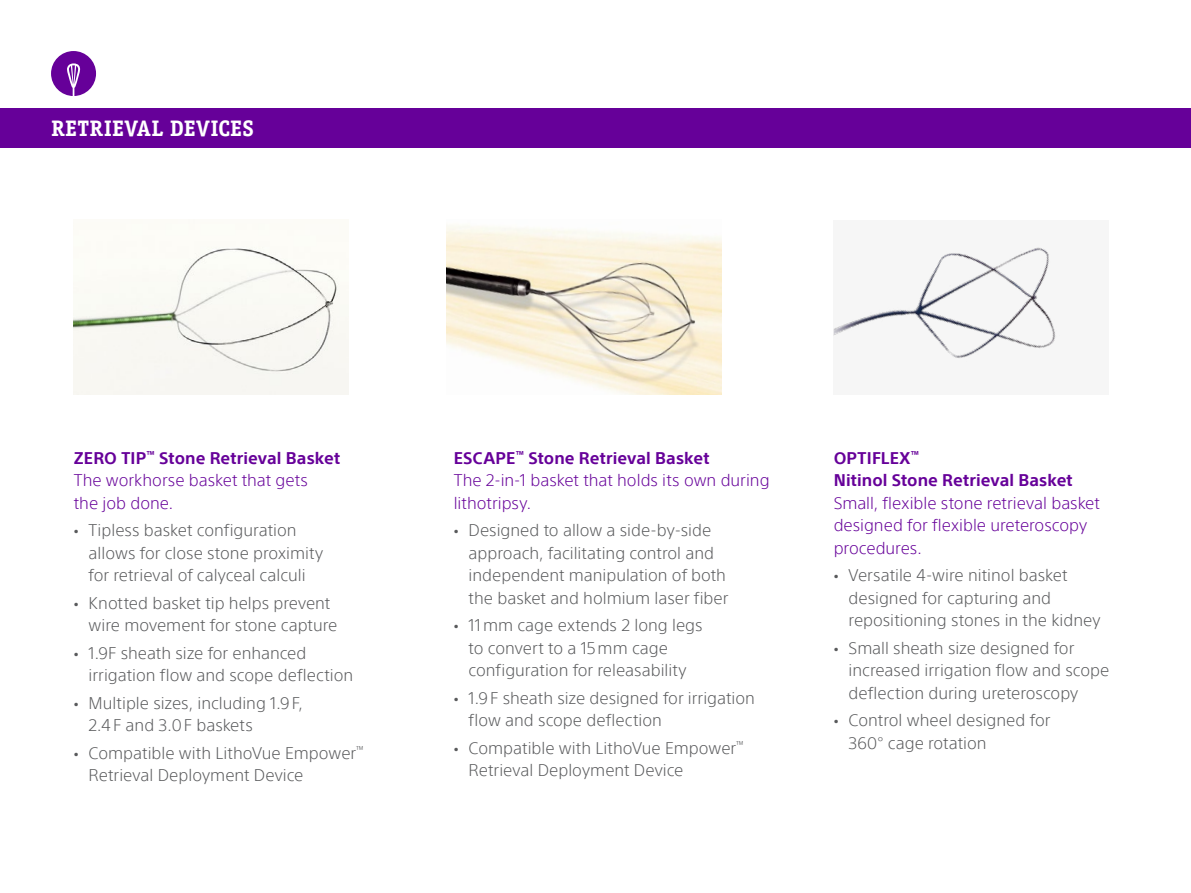
<style>
.page{position:relative;width:1191px;height:893px;background:#fff}
.page>*{position:absolute;margin:0;border:0;box-sizing:border-box;transform-origin:0 0}
.t1{font:700 22.5px "Officina Serif Std";letter-spacing:.01em;color:#fff}
.t2{font:300 16.5px/22.5px "SST";color:#58595b}
.t3{font:300 16.5px/22.5px "SST";color:#609}
.t4{font:700 16.5px/22.5px "SST";letter-spacing:.01em;color:#609}
.s1{font-weight:700}
.s2{font-size:10.5px}
</style>
<div class="page">
<div style="left:0;top:108px;width:1191px;height:39px;background:#609"></div>
<div style="left:51px;top:51px;width:45px;height:45px;background:#609;border-radius:50%"></div>
<svg style="left:67px;top:63px;width:13px;height:33px"></svg>
<img style="left:446px;top:225px;width:275px;height:170px">
<img style="left:833px;top:247px;width:227px;height:115px">
<img style="left:74px;top:247px;width:275px;height:148px">
<h1 class="t1" style="left:51px;top:114px;width:204px">RETRIEVAL DEVICES</h1>
<p class="t3" style="left:74px;top:446px;width:268px"><span class="s1">ZERO TIP</span><sup>™</sup> <span class="s1">Stone Retrieval Basket<br></span>The workhorse basket that gets<br>the job done.</p>
<p class="t2" style="left:89px;top:519px;width:236px;text-indent:-15px"><span class="s2">•</span> Tipless basket configuration allows for close stone proximity for retrieval of calyceal calculi</p>
<p class="t2" style="left:89px;top:591px;width:250px;text-indent:-15px"><span class="s2">•</span> Knotted basket tip helps prevent wire movement for stone capture</p>
<p class="t2" style="left:89px;top:641px;width:266px;text-indent:-15px"><span class="s2">•</span> 1.9F sheath size for enhanced irrigation flow and scope deflection</p>
<p class="t2" style="left:89px;top:691px;width:216px;text-indent:-15px"><span class="s2">•</span> Multiple sizes, including 1.9F,<br>2.4F and 3.0F baskets</p>
<p class="t2" style="left:89px;top:741px;width:277px;text-indent:-15px"><span class="s2">•</span> Compatible with LithoVue Empower<sup>™<br></sup>Retrieval Deployment Device</p>
<p class="t3" style="left:454px;top:446px;width:317px"><span class="s1">ESCAPE</span><sup>™</sup> <span class="s1">Stone Retrieval Basket<br></span>The 2-in-1 basket that holds its own during lithotripsy.</p>
<p class="t2" style="left:468px;top:519px;width:261px;text-indent:-15px"><span class="s2">•</span> Designed to allow a side-by-side approach, facilitating control and independent manipulation of both the basket and holmium laser fiber</p>
<p class="t2" style="left:468px;top:614px;width:235px;text-indent:-15px"><span class="s2">•</span> 11mm cage extends 2 long legs to convert to a 15mm cage configuration for releasability</p>
<p class="t2" style="left:468px;top:686px;width:288px;text-indent:-15px"><span class="s2">•</span> 1.9F sheath size designed for irrigation flow and scope deflection</p>
<p class="t2" style="left:468px;top:736px;width:277px;text-indent:-15px"><span class="s2">•</span> Compatible with LithoVue Empower<sup>™<br></sup>Retrieval Deployment Device</p>
<p class="t4" style="left:833px;top:446px;width:240px">OPTIFLEX<sup>™<br></sup>Nitinol Stone Retrieval Basket</p>
<p class="t3" style="left:833px;top:491px;width:268px">Small, flexible stone retrieval basket designed for flexible ureteroscopy procedures.</p>
<p class="t2" style="left:848px;top:564px;width:253px;text-indent:-15px"><span class="s2">•</span> Versatile 4-wire nitinol basket designed for capturing and repositioning stones in the kidney</p>
<p class="t2" style="left:848px;top:636px;width:262px;text-indent:-15px"><span class="s2">•</span> Small sheath size designed for increased irrigation flow and scope deflection during ureteroscopy</p>
<p class="t2" style="left:848px;top:709px;width:203px;text-indent:-15px"><span class="s2">•</span> Control wheel designed for<br>360° cage rotation</p>
</div>
